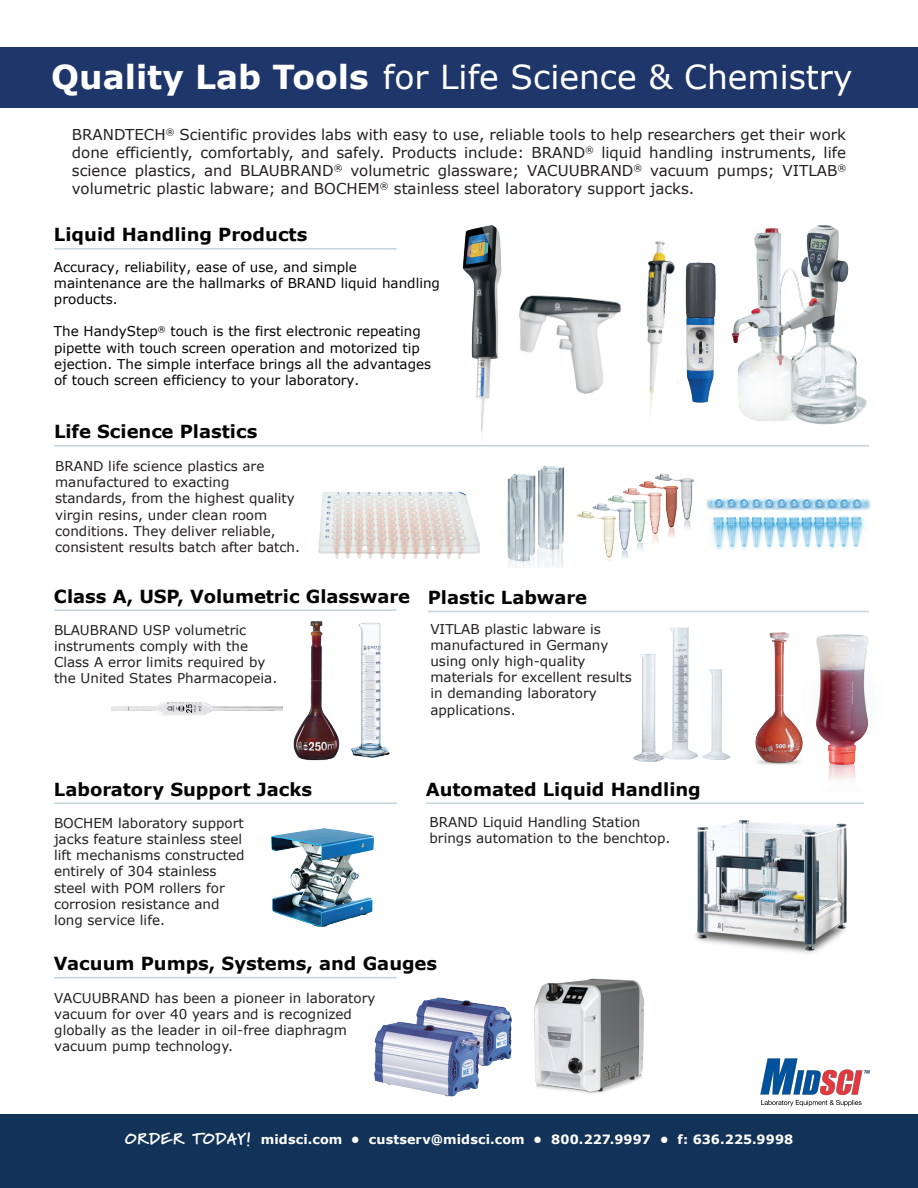
<style>
.page{position:relative;width:918px;height:1188px;background:#fff}
.page>*{position:absolute;margin:0;border:0;box-sizing:border-box;transform-origin:0 0}
.t1{font:42px "Verdana";color:#fff}
.t2{font:33px "Verdana";color:#fff}
.t3{font:700 18px "Verdana";color:#040503}
.t4{font:15px/18px "Verdana";color:#231f20;text-align:justify}
.t5{font:13.5px/16.2px "Verdana";color:#231f20}
.t6{font:13.5px/16.2px "Verdana";color:#040503}
.t7{font:700 12.75px "Verdana";letter-spacing:.01em;color:#fff}
.s1{font-weight:700}
.s2{font-family:"Marydale";font-weight:900;font-size:15.9px}
</style>
<div class="page">
<img style="left:534px;top:978px;width:110px;height:115px">
<hr style="left:54px;top:802px;width:343px;height:2px;background:#c3d4dd">
<hr style="left:428px;top:611px;width:441px;height:1px;background:#c3d4dd">
<hr style="left:426px;top:802px;width:438px;height:2px;background:#c3d4dd">
<hr style="left:54px;top:977px;width:343px;height:1px;background:#c3d4dd">
<hr style="left:54px;top:248px;width:343px;height:2px;background:#c3d4dd">
<hr style="left:54px;top:445px;width:815px;height:2px;background:#c3d4dd">
<img style="left:271px;top:828px;width:103px;height:99px">
<img style="left:374px;top:997px;width:138px;height:100px">
<img style="left:293px;top:621px;width:47px;height:140px">
<img style="left:112px;top:702px;width:170px;height:14px">
<hr style="left:54px;top:609px;width:343px;height:2px;background:#c3d4dd">
<img style="left:351px;top:622px;width:39px;height:136px">
<img style="left:755px;top:632px;width:48px;height:133px">
<img style="left:803px;top:610px;width:66px;height:170px">
<img style="left:614px;top:610px;width:134px;height:151px">
<img style="left:682px;top:802px;width:180px;height:151px">
<img style="left:773px;top:225px;width:94px;height:200px">
<img style="left:731px;top:225px;width:78px;height:195px">
<img style="left:462px;top:225px;width:40px;height:207px">
<img style="left:686px;top:262px;width:30px;height:141px">
<img style="left:519px;top:295px;width:102px;height:99px">
<img style="left:646px;top:241px;width:40px;height:172px">
<img style="left:706px;top:497px;width:165px;height:53px">
<img style="left:318px;top:491px;width:146px;height:68px">
<img style="left:464px;top:465px;width:101px;height:103px">
<img style="left:577px;top:473px;width:117px;height:87px">
<div style="left:0;top:47px;width:918px;height:61px;background:#1e366a"></div>
<div style="left:0;top:1115px;width:918px;height:73px;background:#123258"></div>
<img style="left:760px;top:1058px;width:110px;height:49px">
<h1 class="t1" style="left:386px;top:50px;width:277px">for Life Scien</h1>
<p class="t4" style="left:72px;top:126px;width:776px">BRANDTECH<sup>®</sup> Scientific provides labs with easy to use, reliable tools to help researchers get their work done efficiently, comfortably, and safely. Products include: BRAND<sup>®</sup> liquid handling instruments, life science plastics, and BLAUBRAND<sup>®</sup> volumetric glassware; VACUUBRAND<sup>®</sup> vacuum pumps; VITLAB<sup>® </sup>volumetric plastic labware; and BOCHEM<sup>®</sup> stainless steel laboratory support jacks.</p>
<h2 class="t2" style="left:51px;top:56px;width:803px"><span class="s1">Quality Lab Tools</span> for Life Science &amp; Chemistry</h2>
<h3 class="t3" style="left:54px;top:223px;width:255px">Liquid Handling Products</h3>
<p class="t6" style="left:54px;top:259px;width:388px">Accuracy, reliability, ease of use, and simple maintenance are the hallmarks of BRAND liquid handling products.</p>
<p class="t6" style="left:54px;top:324px;width:379px">The HandyStep<sup>®</sup> touch is the first electronic repeating pipette with touch screen operation and motorized tip ejection. The simple interface brings all the advantages of touch screen efficiency to your laboratory.</p>
<h3 class="t3" style="left:54px;top:420px;width:205px">Life Science Plastics</h3>
<p class="t5" style="left:55px;top:458px;width:246px">BRAND life science plastics are manufactured to exacting standards, from the highest quality virgin resins, under clean room conditions. They deliver reliable, consistent results batch after batch.</p>
<h3 class="t3" style="left:54px;top:584px;width:358px">Class A, USP, Volumetric Glassware</h3>
<h3 class="t3" style="left:428px;top:586px;width:161px">Plastic Labware</h3>
<p class="t5" style="left:54px;top:622px;width:225px">BLAUBRAND USP volumetric instruments comply with the<br>Class A error limits required by the United States Pharmacopeia.</p>
<p class="t5" style="left:430px;top:621px;width:203px">VITLAB plastic labware is manufactured in Germany using only high-quality materials for excellent results in demanding laboratory applications.</p>
<h3 class="t3" style="left:54px;top:777px;width:260px">Laboratory Support Jacks</h3>
<h3 class="t3" style="left:426px;top:777px;width:277px">Automated Liquid Handling</h3>
<p class="t5" style="left:54px;top:815px;width:192px">BOCHEM laboratory support jacks feature stainless steel lift mechanisms constructed entirely of 304 stainless steel with POM rollers for corrosion resistance and long service life.</p>
<p class="t5" style="left:430px;top:814px;width:242px">BRAND Liquid Handling Station brings automation to the benchtop.</p>
<h3 class="t3" style="left:54px;top:952px;width:385px">Vacuum Pumps, Systems, and Gauges</h3>
<p class="t5" style="left:54px;top:990px;width:323px">VACUUBRAND has been a pioneer in laboratory vacuum for over 40 years and is recognized globally as the leader in oil-free diaphragm vacuum pump technology.</p>
<p class="t7" style="left:125px;top:1131px;width:670px"><span class="s2">ORDER TODAY!</span> midsci.com • custserv@midsci.com • 800.227.9997 • f: 636.225.9998</p>
</div>
